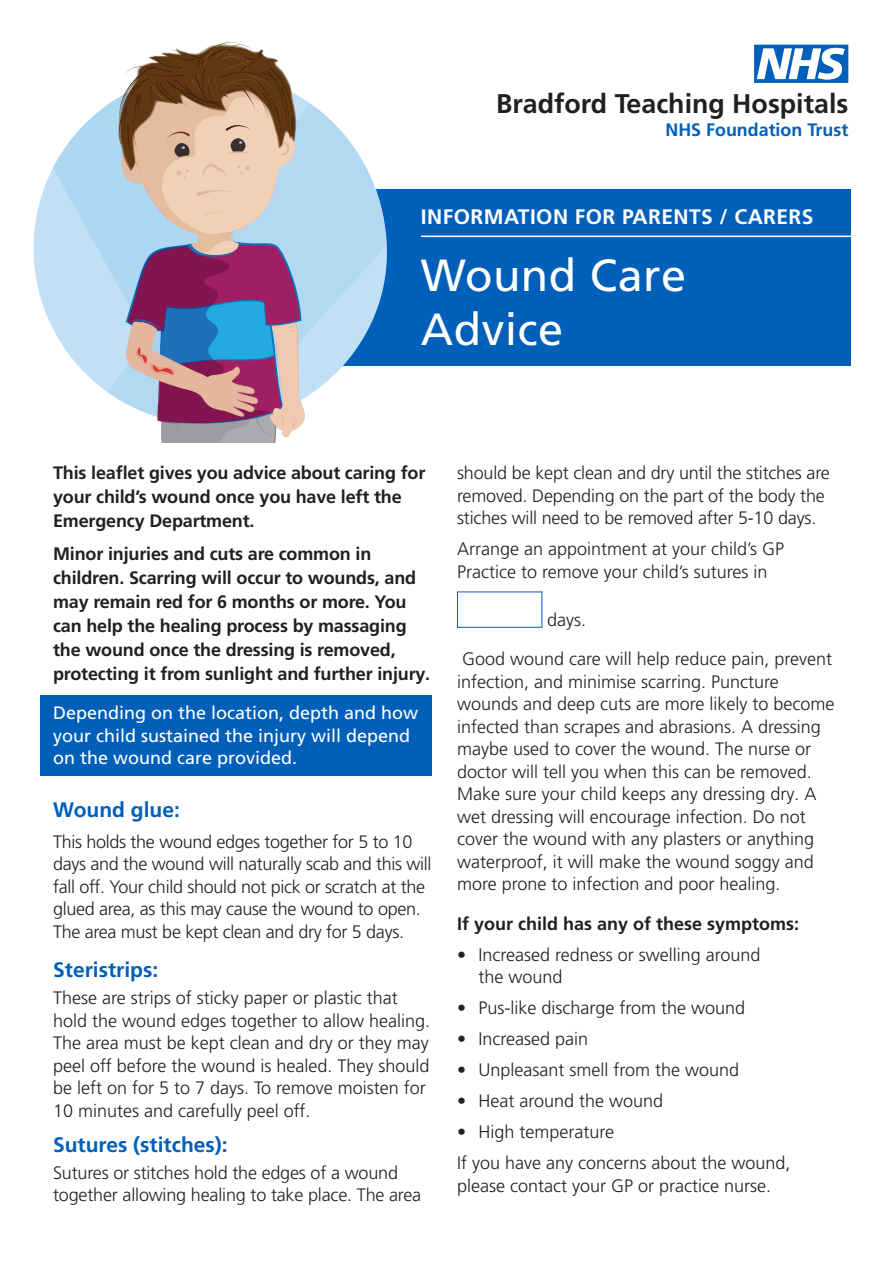
<style>
.page{position:relative;width:893px;height:1263px;background:#fff}
.page>*{position:absolute;margin:0;border:0;box-sizing:border-box;transform-origin:0 0}
.t1{font:45px/54px "Frutiger LT Pro";letter-spacing:.01em;color:#fff}
.t2{font:700 27px "Frutiger LT Pro";color:#231f20}
.t3{font:700 21px "Frutiger LT Pro";color:#005fb9}
.t4{font:700 21px "Frutiger LT Pro";letter-spacing:.02em;color:#fff}
.b{font:300 18px/22.5px "Frutiger LT Pro";color:#231f20}
.b-2{font:700 18px/24px "Frutiger LT Pro";letter-spacing:-.01em;color:#231f20}
.b-3{font:300 18px/22.5px "Frutiger LT Pro";letter-spacing:-.02em;color:#231f20}
.bullet{font:300 18px/22.5px "Frutiger LT Pro";color:#231f20}
.b-4{font:18px/22.5px "Frutiger LT Pro";color:#fff}
.t5{font:700 18px "Frutiger LT Pro";color:#005fb9}
</style>
<div class="page">
<div style="left:189px;top:189px;width:661px;height:177px;background:#005fb9"></div>
<svg style="left:754px;top:45px;width:94px;height:38px"></svg>
<div style="left:40px;top:695px;width:392px;height:81px;background:#005fb9"></div>
<svg style="left:33px;top:168px;width:354px;height:161px;fill:#c1e0f5"></svg>
<div style="left:457px;top:591px;width:85px;height:37px;border:1px solid #005fb9"></div>
<hr style="left:421px;top:236px;width:455px;height:1px;background:#fff">
<svg style="left:53px;top:42px;width:333px;height:401px"></svg>
<p class="t2" style="left:496px;top:88px;width:354px">Bradford Teaching Hospitals</p>
<p class="t5" style="left:665px;top:119px;width:184px">NHS Foundation Trust</p>
<p class="t4" style="left:421px;top:204px;width:394px">INFORMATION FOR PARENTS / CARERS</p>
<p class="t1" style="left:421px;top:248px;width:267px">Wound Care<br>Advice</p>
<p class="b-2" style="left:53px;top:461px;width:374px">This leaflet gives you advice about caring for your child’s wound once you have left the<br>Emergency Department.</p>
<p class="b-2" style="left:53px;top:541px;width:379px">Minor injuries and cuts are common in children. Scarring will occur to wounds, and may remain red for 6 months or more. You can help the healing process by massaging the wound once the dressing is removed, protecting it from sunlight and further injury.</p>
<p class="b-4" style="left:53px;top:702px;width:367px">Depending on the location, depth and how your child sustained the injury will depend on the wound care provided.</p>
<p class="t3" style="left:53px;top:797px;width:128px">Wound glue:</p>
<p class="b-3" style="left:53px;top:830px;width:380px">This holds the wound edges together for 5 to 10 days and the wound will naturally scab and this will fall off. Your child should not pick or scratch at the glued area, as this may cause the wound to open.<br>The area must be kept clean and dry for 5 days.</p>
<p class="t3" style="left:53px;top:957px;width:107px">Steristrips:</p>
<p class="b" style="left:53px;top:987px;width:379px">These are strips of sticky paper or plastic that hold the wound edges together to allow healing.<br>The area must be kept clean and dry or they may peel off before the wound is healed. They should be left on for 5 to 7 days. To remove moisten for 10 minutes and carefully peel off.</p>
<p class="t3" style="left:53px;top:1132px;width:176px">Sutures (stitches):</p>
<p class="b" style="left:53px;top:1161px;width:370px">Sutures or stitches hold the edges of a wound together allowing healing to take place. The area</p>
<p class="b" style="left:457px;top:462px;width:374px">should be kept clean and dry until the stitches are removed. Depending on the part of the body the stiches will need to be removed after 5-10 days.</p>
<p class="b" style="left:457px;top:538px;width:329px">Arrange an appointment at your child’s GP<br>Practice to remove your child’s sutures in</p>
<p class="b" style="left:547px;top:608px;width:41px">days.</p>
<p class="b" style="left:457px;top:648px;width:379px">Good wound care will help reduce pain, prevent infection, and minimise scarring. Puncture wounds and deep cuts are more likely to become infected than scrapes and abrasions. A dressing maybe used to cover the wound. The nurse or doctor will tell you when this can be removed.<br>Make sure your child keeps any dressing dry. A wet dressing will encourage infection. Do not cover the wound with any plasters or anything waterproof, it will make the wound soggy and more prone to infection and poor healing.</p>
<p class="b-2" style="left:457px;top:911px;width:344px">If your child has any of these symptoms:</p>
<p class="bullet" style="left:478px;top:943px;width:284px;text-indent:-21px">• Increased redness or swelling around the wound</p>
<p class="bullet" style="left:457px;top:997px;width:289px">• Pus-like discharge from the wound</p>
<p class="bullet" style="left:457px;top:1028px;width:132px">• Increased pain</p>
<p class="bullet" style="left:457px;top:1059px;width:283px">• Unpleasant smell from the wound</p>
<p class="bullet" style="left:457px;top:1090px;width:208px">• Heat around the wound</p>
<p class="bullet" style="left:457px;top:1121px;width:158px">• High temperature</p>
<p class="b" style="left:457px;top:1152px;width:335px">If you have any concerns about the wound, please contact your GP or practice nurse.</p>
</div>
